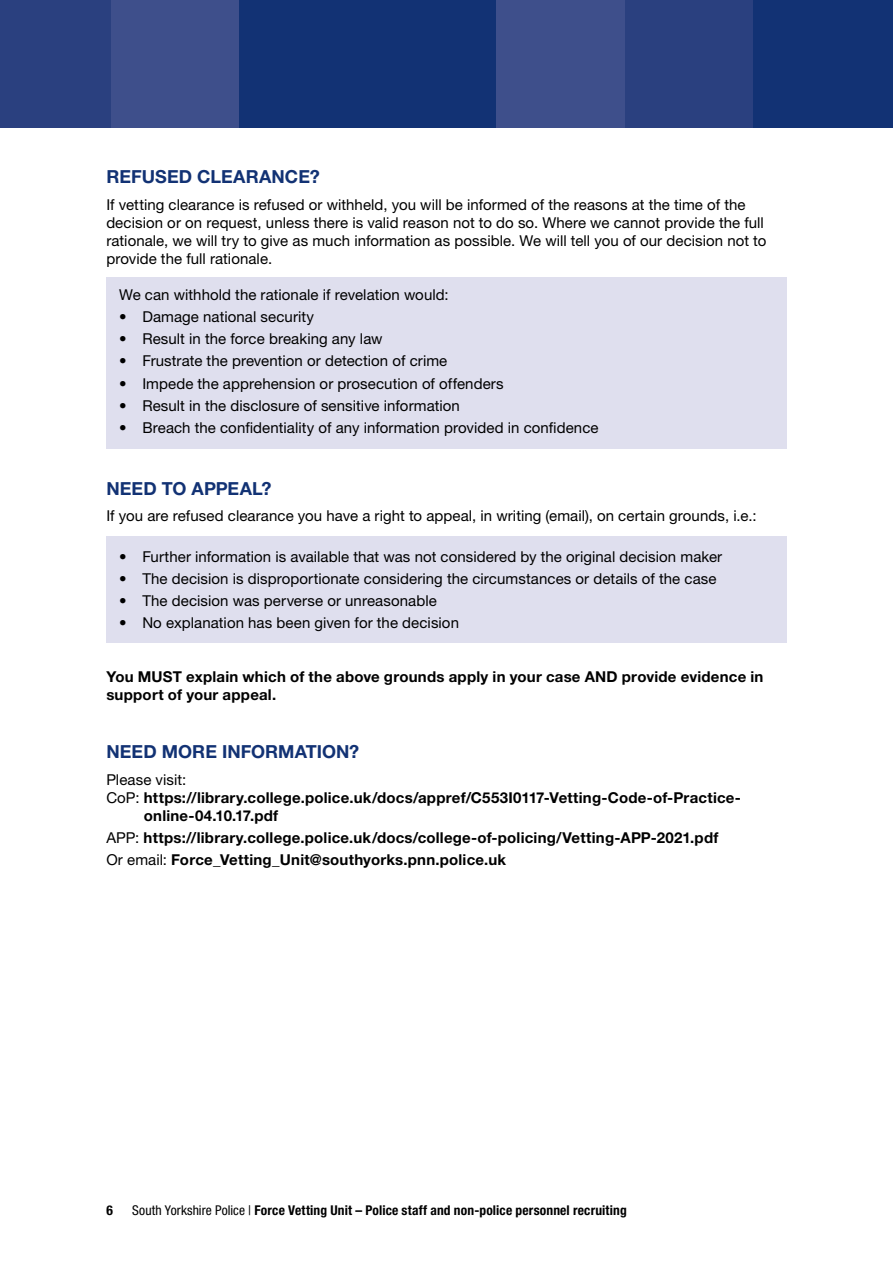
<style>
.page{position:relative;width:893px;height:1263px;background:#fff}
.page>*{position:absolute;margin:0;border:0;box-sizing:border-box;transform-origin:0 0}
.t1{font:700 18px "Helvetica Neue LT Std";letter-spacing:.005em;color:#123274}
.t2{font:15px/18px "Helvetica Neue LT Std";letter-spacing:.005em;color:#000}
.t3{font:700 15px/18px "Helvetica Neue LT Std";letter-spacing:.015em;color:#000}
.t4{font:700 condensed 13.5px "Helvetica Neue LT Std";letter-spacing:.01em;color:#000}
.s1{font-weight:400}
</style>
<div class="page">
<div style="left:0;top:0;width:111px;height:128px;background:#2a407f"></div>
<div style="left:111px;top:0;width:128px;height:128px;background:#3e4f8b"></div>
<div style="left:239px;top:0;width:129px;height:128px;background:#123274"></div>
<div style="left:368px;top:0;width:128px;height:128px;background:#123274"></div>
<div style="left:496px;top:0;width:129px;height:128px;background:#3e4f8b"></div>
<div style="left:625px;top:0;width:128px;height:128px;background:#2a407f"></div>
<div style="left:753px;top:0;width:139px;height:128px;background:#123274"></div>
<div style="left:106px;top:278px;width:681px;height:171px;background:#dfdfee"></div>
<div style="left:106px;top:536px;width:681px;height:106px;background:#dfdfee"></div>
<p class="t1" style="left:106px;top:170px;width:215px">REFUSED CLEARANCE?</p>
<p class="t2" style="left:106px;top:197px;width:661px">If vetting clearance is refused or withheld, you will be informed of the reasons at the time of the decision or on request, unless there is valid reason not to do so. Where we cannot provide the full rationale, we will try to give as much information as possible. We will tell you of our decision not to provide the full rationale.</p>
<p class="t2" style="left:119px;top:287px;width:331px">We can withhold the rationale if revelation would:</p>
<p class="t2" style="left:119px;top:309px;width:196px">• Damage national security</p>
<p class="t2" style="left:119px;top:331px;width:265px">• Result in the force breaking any law</p>
<p class="t2" style="left:119px;top:353px;width:329px">• Frustrate the prevention or detection of crime</p>
<p class="t2" style="left:119px;top:376px;width:386px">• Impede the apprehension or prosecution of offenders</p>
<p class="t2" style="left:119px;top:398px;width:342px">• Result in the disclosure of sensitive information</p>
<p class="t2" style="left:119px;top:420px;width:481px">• Breach the confidentiality of any information provided in confidence</p>
<p class="t1" style="left:106px;top:482px;width:167px">NEED TO APPEAL?</p>
<p class="t2" style="left:106px;top:509px;width:651px">If you are refused clearance you have a right to appeal, in writing (email), on certain grounds, i.e.:</p>
<p class="t2" style="left:119px;top:549px;width:604px">• Further information is available that was not considered by the original decision maker</p>
<p class="t2" style="left:119px;top:571px;width:599px">• The decision is disproportionate considering the circumstances or details of the case</p>
<p class="t2" style="left:119px;top:593px;width:319px">• The decision was perverse or unreasonable</p>
<p class="t2" style="left:119px;top:616px;width:341px">• No explanation has been given for the decision</p>
<p class="t3" style="left:106px;top:669px;width:658px">You MUST explain which of the above grounds apply in your case AND provide evidence in support of your appeal.</p>
<p class="t1" style="left:106px;top:745px;width:254px">NEED MORE INFORMATION?</p>
<p class="t2" style="left:106px;top:772px;width:81px">Please visit:</p>
<p class="t3" style="left:106px;top:790px;width:636px"><span class="s1">CoP:</span> https://library.college.police.uk/docs/appref/C553I0117-Vetting-Code-of-Practice-</p>
<p class="t3" style="left:144px;top:808px;width:136px">online-04.10.17.pdf</p>
<p class="t3" style="left:106px;top:828px;width:613px;line-height:22.2px"><span class="s1">APP:</span> https://library.college.police.uk/docs/college-of-policing/Vetting-APP-2021.pdf<br><span class="s1">Or email:</span> Force_Vetting_Unit@southyorks.pnn.police.uk</p>
<p class="t4" style="left:106px;top:1205px;width:8px">6</p>
<p class="t4" style="left:132px;top:1205px;width:496px"><span class="s1">South Yorkshire Police |</span> Force Vetting Unit – Police staff and non-police personnel recruiting</p>
</div>
